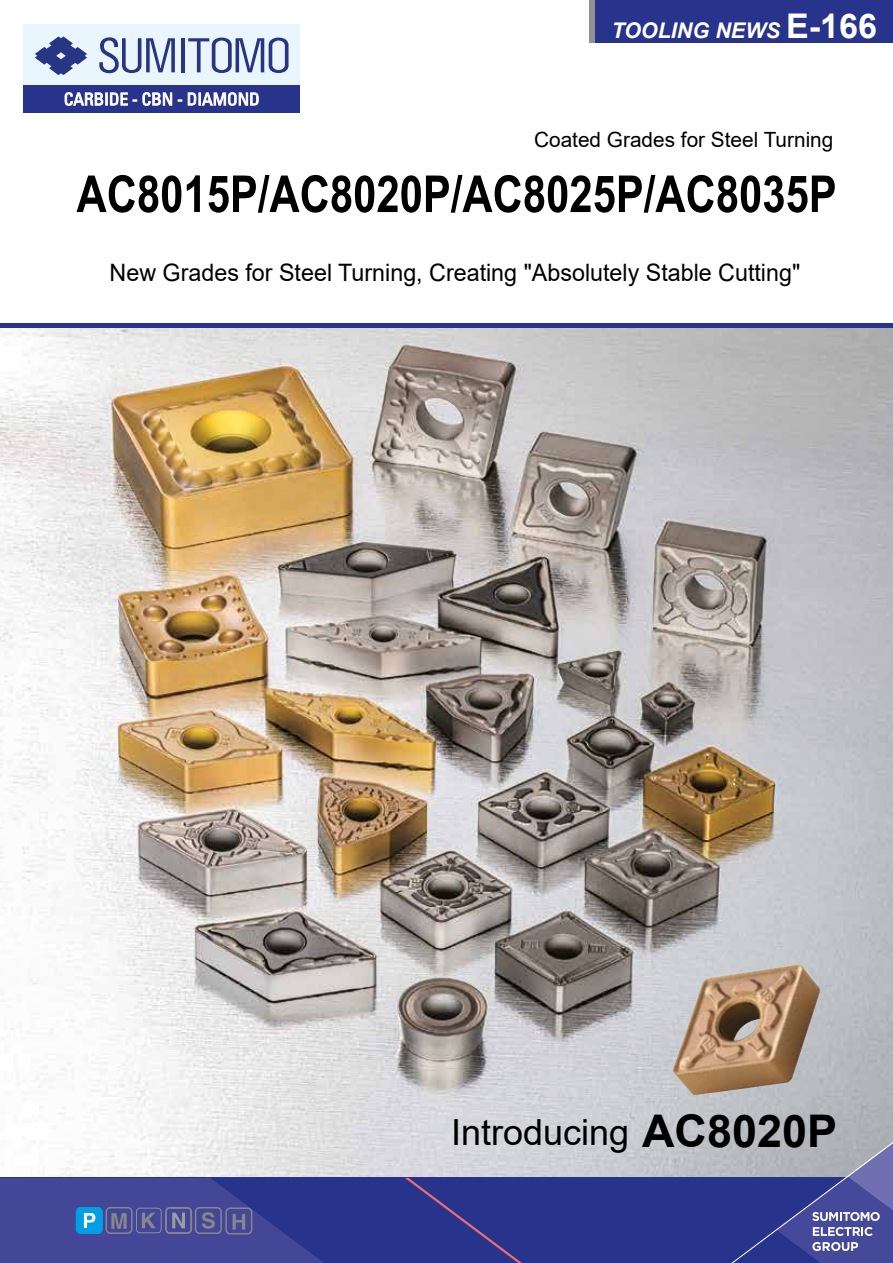
<style>
.page{position:relative;width:893px;height:1263px;background:#fff}
.page>*{position:absolute;margin:0;border:0;box-sizing:border-box;transform-origin:0 0}
.t1{font:700 51px "Arial Narrow";color:#000}
.t2{font:700 45px "Arial";color:#000}
.t3{font:36px "Arial";color:#000}
.t4{font:24px "Arial";color:#000}
.t5{font:italic 700 21.6px "Arial";color:#fff}
.t6{font:21px "Arial";color:#000}
.s1{font-style:normal;font-size:34.05px}
</style>
<div class="page">
<img style="left:0;top:327px;width:893px;height:851px">
<div style="left:589px;top:0;width:6px;height:43px;background:#929292"></div>
<div style="left:595px;top:0;width:298px;height:43px;background:#28348b"></div>
<div style="left:23px;top:25px;width:277px;height:60px;background:#eaf6fe"></div>
<svg style="left:35px;top:36px;width:52px;height:39px"></svg>
<svg style="left:99px;top:37px;width:76px;height:36px"></svg>
<hr style="left:181px;top:38px;width:4px;height:34px;background:#283583">
<svg style="left:188px;top:38px;width:101px;height:35px"></svg>
<div style="left:23px;top:85px;width:277px;height:27px;background:#28348b"></div>
<svg style="left:65px;top:92px;width:72px;height:14px"></svg>
<svg style="left:143px;top:92px;width:29px;height:14px"></svg>
<svg style="left:188px;top:92px;width:70px;height:14px"></svg>
<div style="left:0;top:1178px;width:893px;height:85px;background:#28348b"></div>
<svg style="left:405px;top:1178px;width:117px;height:85px"></svg>
<svg style="left:731px;top:1142px;width:162px;height:121px"></svg>
<hr style="left:0;top:323px;width:893px;height:4px;background:#28348b">
<svg style="left:0;top:1178px;width:323px;height:85px"></svg>
<img style="left:673px;top:964px;width:148px;height:131px">
<p class="t5" style="left:611px;top:16px;width:267px">TOOLING NEWS <span class="s1">E-166</span></p>
<p class="t6" style="left:534px;top:125px;width:301px">Coated Grades for Steel Turning</p>
<h1 class="t1" style="left:77px;top:155px;width:762px">AC8015P/AC8020P/AC8025P/AC8035P</h1>
<p class="t4" style="left:110px;top:256px;width:692px">New Grades for Steel Turning, Creating "Absolutely Stable Cutting"</p>
<h3 class="t3" style="left:451px;top:1107px;width:180px">Introducing</h3>
<h2 class="t2" style="left:642px;top:1099px;width:197px">AC8020P</h2>
</div>
